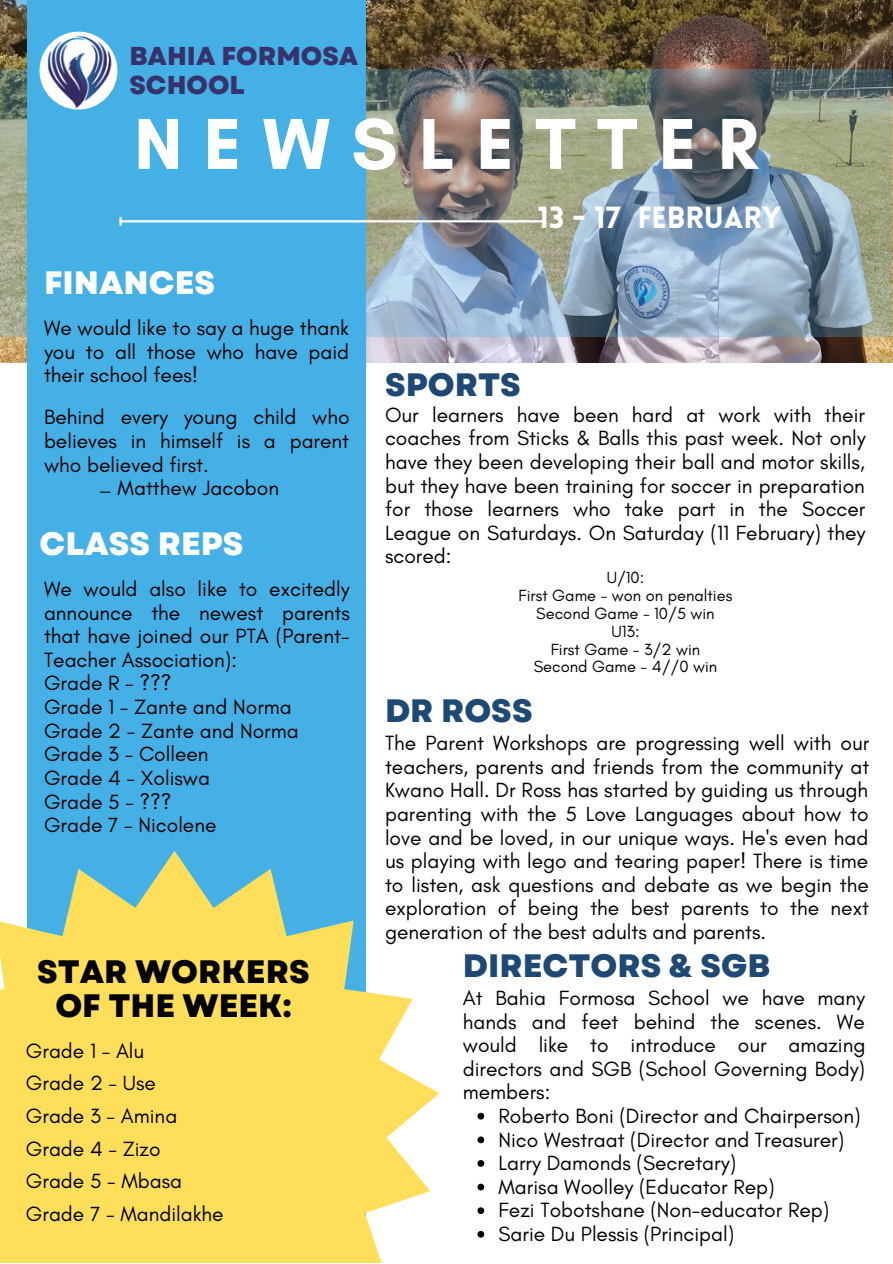
<style>
.page{position:relative;width:893px;height:1264px;background:#fff}
.page>*{position:absolute;margin:0;border:0;box-sizing:border-box;transform-origin:0 0}
.t1{font:700 73.5px "Glacial Indifference";letter-spacing:.29em;color:#fff}
.t2{font:800 32.4px "Garet";color:#1e4974}
.t3{font:800 32.4px/33.8px "Garet";color:#000;text-align:center}
.t4{font:800 32.4px "Garet";color:#fff}
.t5{font:900 30px "Lovelo";color:#fff}
.t6{font:800 25.8px/29.1px "Garet";color:#37326b}
.t7{font:21px/23.5px "Glacial Indifference";color:#000;text-align:justify}
.t8{font:16.5px/18px "Glacial Indifference";color:#000;text-align:center}
</style>
<div class="page">
<img style="left:0;top:0;width:892px;height:362px">
<div style="left:27px;top:0;width:339px;height:1262px;background:#45b0e5"></div>
<img style="left:0;top:69px;width:891px;height:268px">
<hr style="left:121px;top:220px;width:421px;height:2px;background:#fff">
<svg style="left:119px;top:217px;width:3px;height:9px"></svg>
<img style="left:40px;top:32px;width:77px;height:77px;border-radius:50%">
<svg style="left:0;top:851px;width:439px;height:411px;fill:#ffde59"></svg>
<svg style="left:100px;top:491px;width:10px;height:2px"></svg>
<svg style="left:477px;top:1112px;width:7px;height:7px"></svg>
<svg style="left:477px;top:1136px;width:7px;height:7px"></svg>
<svg style="left:477px;top:1160px;width:7px;height:6px"></svg>
<svg style="left:477px;top:1183px;width:7px;height:7px"></svg>
<svg style="left:477px;top:1207px;width:7px;height:6px"></svg>
<svg style="left:477px;top:1231px;width:7px;height:6px"></svg>
<p class="t6" style="left:129px;top:41px;width:230px">BAHIA FORMOSA<br>SCHOOL</p>
<h1 class="t1" style="left:134px;top:99px;width:625px">NEWSLETTER</h1>
<h2 class="t4" style="left:44px;top:259px;width:173px">FINANCES</h2>
<p class="t7" style="left:44px;top:316px;width:307px">We would like to say a huge thank you to all those who have paid their school fees!</p>
<p class="t7" style="left:44px;top:405px;width:307px">Behind every young child who</p>
<p class="t7" style="left:44px;top:429px;width:306px">believes in himself is a parent</p>
<p class="t7" style="left:44px;top:452px;width:166px">who believed first.</p>
<p class="t7" style="left:118px;top:476px;width:163px">Matthew Jacobon</p>
<h2 class="t4" style="left:40px;top:520px;width:205px">CLASS REPS</h2>
<p class="t7" style="left:44px;top:577px;width:307px;text-align:left">We would also like to excitedly announce the newest parents that have joined our PTA (Parent-<br>Teacher Association):<br>Grade R - ???<br>Grade 1 - Zante and Norma<br>Grade 2 - Zante and Norma<br>Grade 3 - Colleen<br>Grade 4 - Xoliswa<br>Grade 5 - ???<br>Grade 7 - Nicolene</p>
<h3 class="t5" style="left:538px;top:205px;width:245px">13 - 17 FEBRUARY</h3>
<h2 class="t2" style="left:385px;top:361px;width:137px">SPORTS</h2>
<p class="t7" style="left:385px;top:402px;width:482px">Our learners have been hard at work with their coaches from Sticks &amp; Balls this past week. Not only have they been developing their ball and motor skills, but they have been training for soccer in preparation for those learners who take part in the Soccer League on Saturdays. On Saturday (11 February) they scored:</p>
<p class="t8" style="left:518px;top:567px;width:215px">U/10:<br>First Game - won on penalties<br>Second Game - 10/5 win<br>U13:<br>First Game - 3/2 win<br>Second Game - 4//0 win</p>
<h2 class="t2" style="left:385px;top:687px;width:149px">DR ROSS</h2>
<p class="t7" style="left:385px;top:731px;width:486px">The Parent Workshops are progressing well with our teachers, parents and friends from the community at Kwano Hall. Dr Ross has started by guiding us through parenting with the 5 Love Languages about how to love and be loved, in our unique ways. He's even had us playing with lego and tearing paper! There is time to listen, ask questions and debate as we begin the exploration of being the best parents to the next generation of the best adults and parents.</p>
<h2 class="t3" style="left:37px;top:955px;width:274px">STAR WORKERS<br>OF THE WEEK:</h2>
<h2 class="t2" style="left:463px;top:942px;width:309px">DIRECTORS &amp; SGB</h2>
<p class="t7" style="left:463px;top:985px;width:404px">At Bahia Formosa School we have many hands and feet behind the scenes. We would like to introduce our amazing directors and SGB (School Governing Body) members:</p>
<p class="t7" style="left:26px;top:1034px;width:199px;line-height:32.5px;text-align:left">Grade 1 - Alu<br>Grade 2 - Use<br>Grade 3 - Amina<br>Grade 4 - Zizo<br>Grade 5 - Mbasa<br>Grade 7 - Mandilakhe</p>
<p class="t7" style="left:498px;top:1103px;width:363px;text-align:left">Roberto Boni (Director and Chairperson)<br>Nico Westraat (Director and Treasurer)<br>Larry Damonds (Secretary)<br>Marisa Woolley (Educator Rep)<br>Fezi Tobotshane (Non-educator Rep)<br>Sarie Du Plessis (Principal)</p>
</div>
